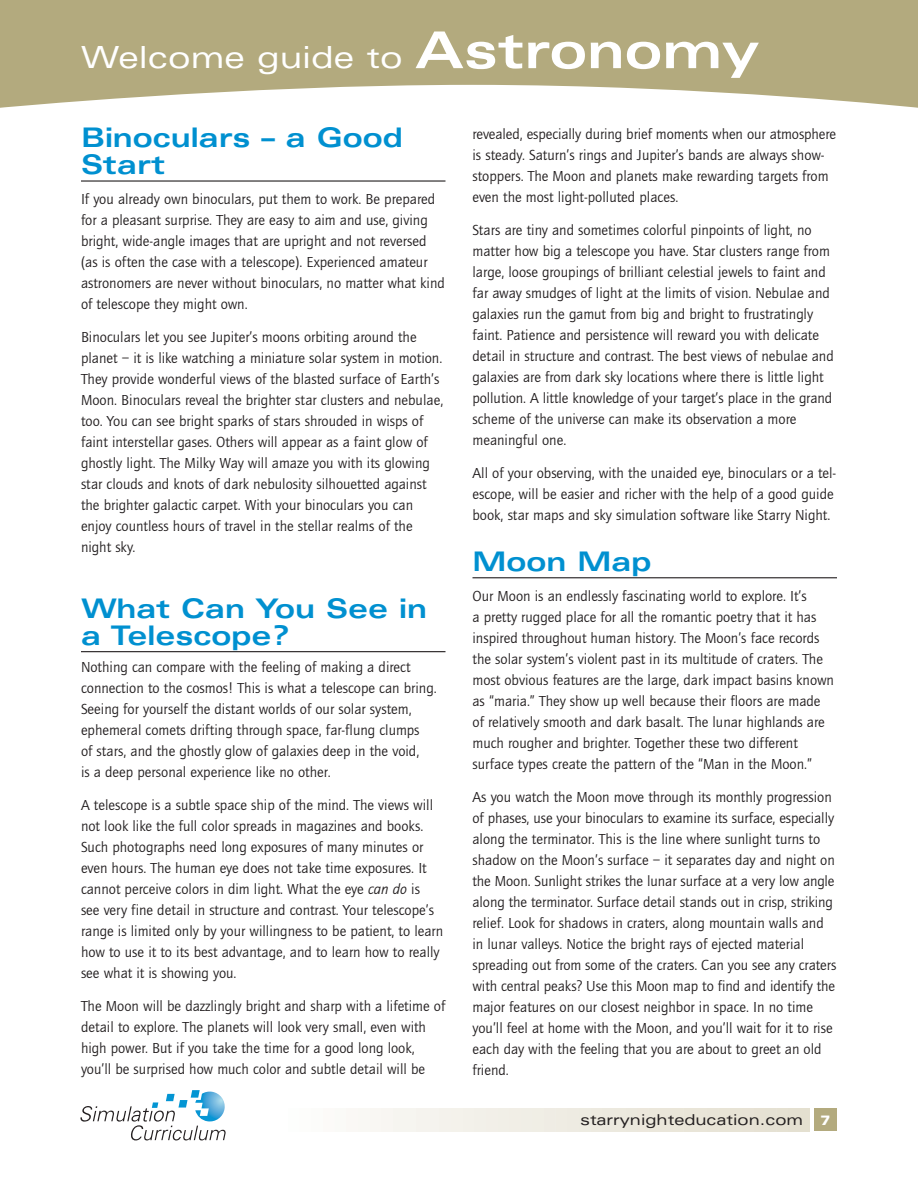
<style>
.page{position:relative;width:918px;height:1188px;background:#fff}
.page>*{position:absolute;margin:0;border:0;box-sizing:border-box;transform-origin:0 0}
.t1{font:expanded 30.45px "Univers";color:#fff}
.t2{font:700 expanded 27px/27px "Univers";color:#0090d0}
.t3{font:15px/21px "Quay Sans";color:#231f20}
.t4{font:expanded 15px "Univers";color:#231f20}
.s1{font-weight:700;font-size:50.85px}
.s2{font-style:italic}
.s3{font-weight:900;font-size:13.5px;color:#fff}
</style>
<div class="page">
<div style="left:815px;top:1109px;width:22px;height:22px;background:#b3aa7e"></div>
<hr style="left:804px;top:1109px;width:3px;height:22px;background:#e4e0d0">
<hr style="left:793px;top:1109px;width:2px;height:22px;background:#e4e0d1">
<hr style="left:781px;top:1109px;width:3px;height:22px;background:#e5e1d2">
<hr style="left:769px;top:1109px;width:3px;height:22px;background:#e5e1d3">
<hr style="left:758px;top:1109px;width:2px;height:22px;background:#e6e1d3">
<hr style="left:746px;top:1109px;width:3px;height:22px;background:#e7e2d5">
<hr style="left:735px;top:1109px;width:2px;height:22px;background:#e7e3d5">
<hr style="left:723px;top:1109px;width:3px;height:22px;background:#e8e4d6">
<hr style="left:711px;top:1109px;width:3px;height:22px;background:#e8e4d7">
<hr style="left:700px;top:1109px;width:2px;height:22px;background:#e9e5d8">
<hr style="left:688px;top:1109px;width:3px;height:22px;background:#e9e5d8">
<hr style="left:676px;top:1109px;width:3px;height:22px;background:#eae6d9">
<hr style="left:665px;top:1109px;width:2px;height:22px;background:#eae6da">
<hr style="left:653px;top:1109px;width:3px;height:22px;background:#ebe7db">
<hr style="left:641px;top:1109px;width:3px;height:22px;background:#ece7dc">
<hr style="left:630px;top:1109px;width:2px;height:22px;background:#ebe8dd">
<hr style="left:618px;top:1109px;width:3px;height:22px;background:#ece9de">
<hr style="left:607px;top:1109px;width:2px;height:22px;background:#ece9df">
<hr style="left:595px;top:1109px;width:3px;height:22px;background:#edeae0">
<hr style="left:583px;top:1109px;width:3px;height:22px;background:#edebe1">
<hr style="left:572px;top:1109px;width:2px;height:22px;background:#eeebe2">
<hr style="left:560px;top:1109px;width:3px;height:22px;background:#efece3">
<hr style="left:548px;top:1109px;width:3px;height:22px;background:#efece4">
<hr style="left:537px;top:1109px;width:2px;height:22px;background:#f0eee5">
<hr style="left:525px;top:1109px;width:3px;height:22px;background:#f0eee6">
<hr style="left:514px;top:1109px;width:2px;height:22px;background:#f1eee6">
<hr style="left:502px;top:1109px;width:3px;height:22px;background:#f1efe7">
<hr style="left:490px;top:1109px;width:3px;height:22px;background:#f2efe8">
<hr style="left:479px;top:1109px;width:2px;height:22px;background:#f2f0e9">
<hr style="left:467px;top:1109px;width:3px;height:22px;background:#f3f1ea">
<hr style="left:455px;top:1109px;width:3px;height:22px;background:#f4f2eb">
<hr style="left:444px;top:1109px;width:2px;height:22px;background:#f4f2ec">
<hr style="left:432px;top:1109px;width:3px;height:22px;background:#f5f3ee">
<hr style="left:420px;top:1109px;width:3px;height:22px;background:#f5f3ee">
<hr style="left:409px;top:1109px;width:2px;height:22px;background:#f6f5f0">
<hr style="left:397px;top:1109px;width:3px;height:22px;background:#f6f5f0">
<hr style="left:386px;top:1109px;width:2px;height:22px;background:#f8f6f2">
<hr style="left:374px;top:1109px;width:3px;height:22px;background:#f9f7f3">
<hr style="left:362px;top:1109px;width:3px;height:22px;background:#f9f8f4">
<hr style="left:351px;top:1109px;width:2px;height:22px;background:#faf8f5">
<hr style="left:339px;top:1109px;width:3px;height:22px;background:#fafaf7">
<hr style="left:327px;top:1109px;width:3px;height:22px;background:#fcfaf8">
<hr style="left:316px;top:1109px;width:2px;height:22px;background:#fcfcfa">
<hr style="left:304px;top:1109px;width:3px;height:22px;background:#fdfdfb">
<svg style="left:80px;top:1090px;width:146px;height:50px"></svg>
<hr style="left:81px;top:180px;width:365px;height:2px;background:#231f20">
<hr style="left:81px;top:651px;width:365px;height:1px;background:#231f20">
<hr style="left:472px;top:577px;width:365px;height:1px;background:#231f20">
<svg style="left:0;top:0;width:918px;height:108px;background:#bdb590"></svg>
<h1 class="t1" style="left:81px;top:46px;width:680px">Welcome guide to <span class="s1">Astronomy</span></h1>
<h2 class="t2" style="left:81px;top:126px;width:323px">Binoculars – a Good<br>Start</h2>
<p class="t3" style="left:81px;top:190px;width:365px">If you already own binoculars, put them to work. Be prepared for a pleasant surprise. They are easy to aim and use, giving bright, wide-angle images that are upright and not reversed (as is often the case with a telescope). Experienced amateur astronomers are never without binoculars, no matter what kind of telescope they might own.</p>
<p class="t3" style="left:81px;top:328px;width:364px">Binoculars let you see Jupiter’s moons orbiting around the planet – it is like watching a miniature solar system in motion.<br>They provide wonderful views of the blasted surface of Earth’s Moon. Binoculars reveal the brighter star clusters and nebulae, too. You can see bright sparks of stars shrouded in wisps of faint interstellar gases. Others will appear as a faint glow of ghostly light. The Milky Way will amaze you with its glowing star clouds and knots of dark nebulosity silhouetted against the brighter galactic carpet. With your binoculars you can enjoy countless hours of travel in the stellar realms of the night sky.</p>
<h2 class="t2" style="left:81px;top:597px;width:347px">What Can You See in a Telescope?</h2>
<p class="t3" style="left:81px;top:658px;width:357px">Nothing can compare with the feeling of making a direct connection to the cosmos! This is what a telescope can bring.<br>Seeing for yourself the distant worlds of our solar system, ephemeral comets drifting through space, far-flung clumps<br>of stars, and the ghostly glow of galaxies deep in the void,<br>is a deep personal experience like no other.</p>
<p class="t3" style="left:81px;top:796px;width:364px">A telescope is a subtle space ship of the mind. The views will not look like the full color spreads in magazines and books.<br>Such photographs need long exposures of many minutes or even hours. The human eye does not take time exposures. It cannot perceive colors in dim light. What the eye <span class="s2">can do</span> is<br>see very fine detail in structure and contrast. Your telescope’s range is limited only by your willingness to be patient, to learn how to use it to its best advantage, and to learn how to really see what it is showing you.</p>
<p class="t3" style="left:81px;top:997px;width:366px">The Moon will be dazzlingly bright and sharp with a lifetime of detail to explore. The planets will look very small, even with high power. But if you take the time for a good long look, you’ll be surprised how much color and subtle detail will be</p>
<p class="t3" style="left:473px;top:125px;width:365px">revealed, especially during brief moments when our atmosphere is steady. Saturn’s rings and Jupiter’s bands are always show&shy;stoppers. The Moon and planets make rewarding targets from even the most light-polluted places.</p>
<p class="t3" style="left:473px;top:221px;width:363px">Stars are tiny and sometimes colorful pinpoints of light, no matter how big a telescope you have. Star clusters range from large, loose groupings of brilliant celestial jewels to faint and far away smudges of light at the limits of vision. Nebulae and galaxies run the gamut from big and bright to frustratingly faint. Patience and persistence will reward you with delicate detail in structure and contrast. The best views of nebulae and galaxies are from dark sky locations where there is little light pollution. A little knowledge of your target’s place in the grand scheme of the universe can make its observation a more meaningful one.</p>
<p class="t3" style="left:473px;top:464px;width:365px">All of your observing, with the unaided eye, binoculars or a tel&shy;escope, will be easier and richer with the help of a good guide book, star maps and sky simulation software like Starry Night.</p>
<h2 class="t2" style="left:472px;top:550px;width:180px">Moon Map</h2>
<p class="t3" style="left:472px;top:587px;width:363px">Our Moon is an endlessly fascinating world to explore. It’s<br>a pretty rugged place for all the romantic poetry that it has inspired throughout human history. The Moon’s face records the solar system’s violent past in its multitude of craters. The most obvious features are the large, dark impact basins known as “maria.” They show up well because their floors are made of relatively smooth and dark basalt. The lunar highlands are much rougher and brighter. Together these two different surface types create the pattern of the “Man in the Moon.”</p>
<p class="t3" style="left:472px;top:788px;width:366px">As you watch the Moon move through its monthly progression of phases, use your binoculars to examine its surface, especially along the terminator. This is the line where sunlight turns to shadow on the Moon’s surface – it separates day and night on the Moon. Sunlight strikes the lunar surface at a very low angle along the terminator. Surface detail stands out in crisp, striking relief. Look for shadows in craters, along mountain walls and in lunar valleys. Notice the bright rays of ejected material spreading out from some of the craters. Can you see any craters with central peaks? Use this Moon map to find and identify the major features on our closest neighbor in space. In no time you’ll feel at home with the Moon, and you’ll wait for it to rise each day with the feeling that you are about to greet an old friend.</p>
<p class="t4" style="left:580px;top:1114px;width:252px">starrynighteducation.com <span class="s3">7</span></p>
</div>
